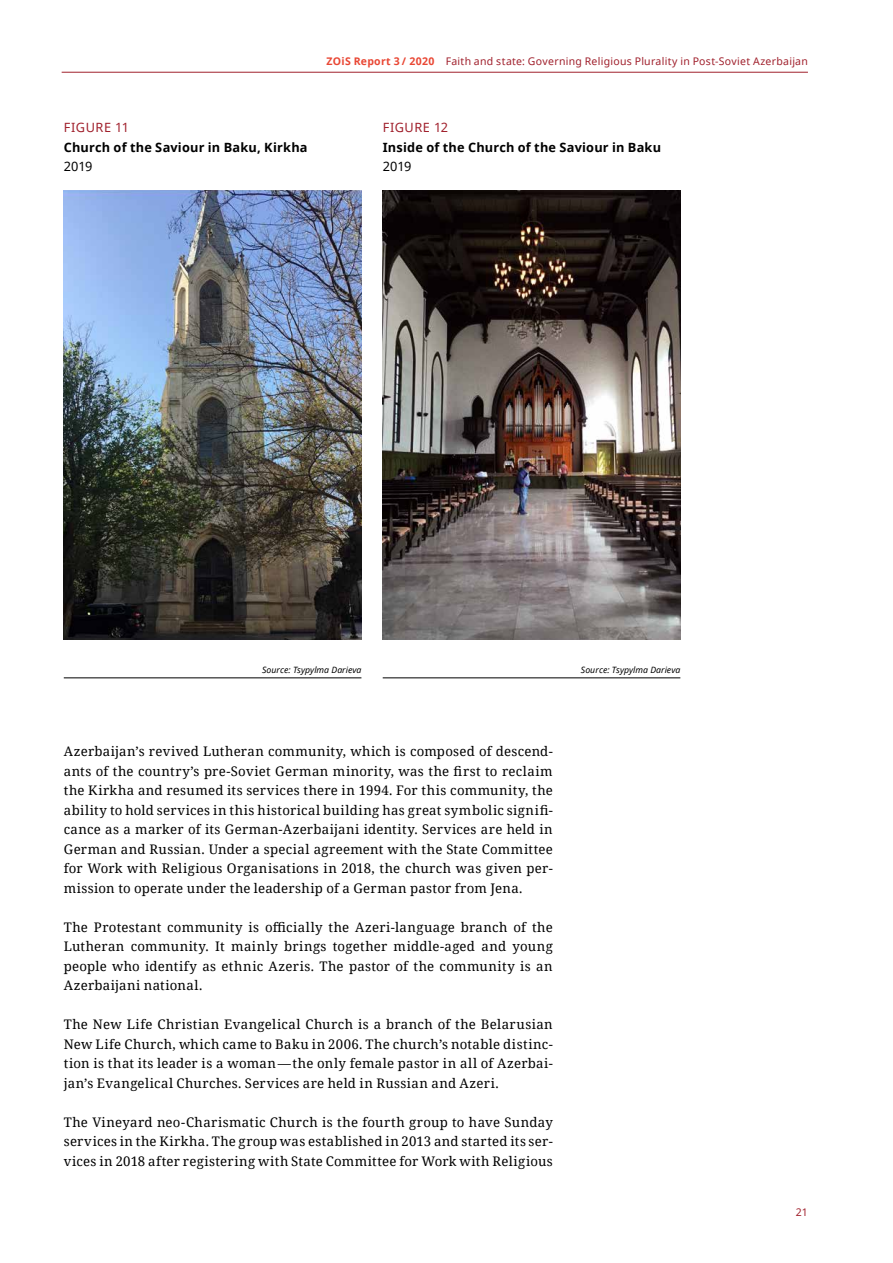
<style>
.page{position:relative;width:893px;height:1263px;background:#fff}
.page>*{position:absolute;margin:0;border:0;box-sizing:border-box;transform-origin:0 0}
.Fließtext{font:13.2px/19.5px "Noto Serif";letter-spacing:.02em;color:#000;text-align:justify}
.Grafik_Headline{font:700 12.75px "Noto Sans";letter-spacing:.015em;color:#000}
.Grafik_Figure{font:12.75px "Noto Sans";letter-spacing:.04em;color:#a0202c}
.Grafik_Headline-2{font:12.75px "Noto Sans";color:#000}
.t1{font:10.5px "Noto Sans";letter-spacing:.025em;color:#a0202c}
.Quellenangabe{font:italic 8.7px "Noto Sans";letter-spacing:.005em;color:#000}
.s1{font-weight:700;color:#e94734}
</style>
<div class="page">
<hr style="left:62px;top:72px;width:746px;height:1px;background:#a0202c">
<img style="left:64px;top:190px;width:297px;height:449px">
<img style="left:383px;top:190px;width:297px;height:449px">
<hr style="left:64px;top:678px;width:297px;height:1px;background:#000">
<hr style="left:383px;top:678px;width:297px;height:1px;background:#000">
<p class="t1" style="left:327px;top:54px;width:483px"><span class="s1">ZOiS Report 3 / 2020</span> Faith and state: Governing Religious Plurality in Post-Soviet Azerbaijan</p>
<p class="Grafik_Figure" style="left:64px;top:119px;width:67px">FIGURE 11</p>
<p class="Grafik_Headline" style="left:64px;top:138px;width:245px">Church of the Saviour in Baku, Kirkha</p>
<p class="Grafik_Headline-2" style="left:64px;top:158px;width:30px">2019</p>
<p class="Grafik_Figure" style="left:383px;top:119px;width:67px">FIGURE 12</p>
<p class="Grafik_Headline" style="left:383px;top:138px;width:280px">Inside of the Church of the Saviour in Baku</p>
<p class="Grafik_Headline-2" style="left:383px;top:158px;width:30px">2019</p>
<p class="Quellenangabe" style="left:262px;top:663px;width:101px">Source: Tsypylma Darieva</p>
<p class="Quellenangabe" style="left:581px;top:663px;width:101px">Source: Tsypylma Darieva</p>
<p class="Fließtext" style="left:64px;top:741px;width:491px">Azerbaijan’s revived Lutheran community, which is composed of descend&shy;ants of the country’s pre-Soviet German minority, was the first to reclaim the Kirkha and resumed its services there in 1994. For this community, the ability to hold services in this historical building has great symbolic signifi&shy;cance as a marker of its German-Azerbaijani identity. Services are held in German and Russian. Under a special agreement with the State Committee for Work with Religious Organisations in 2018, the church was given per&shy;mission to operate under the leadership of a German pastor from Jena.</p>
<p class="Fließtext" style="left:64px;top:916px;width:490px">The Protestant community is officially the Azeri-language branch of the Lutheran community. It mainly brings together middle-aged and young people who identify as ethnic Azeris. The pastor of the community is an Azerbaijani national.</p>
<p class="Fließtext" style="left:64px;top:1014px;width:490px">The New Life Christian Evangelical Church is a branch of the Belarusian New Life Church, which came to Baku in 2006. The church’s notable distinc&shy;tion is that its leader is a woman—the only female pastor in all of Azerbai&shy;jan’s Evangelical Churches. Services are held in Russian and Azeri.</p>
<p class="Fließtext" style="left:64px;top:1111px;width:491px">The Vineyard neo-Charismatic Church is the fourth group to have Sunday services in the Kirkha. The group was established in 2013 and started its ser&shy;vices in 2018 after registering with State Committee for Work with Religious</p>
<p class="t1" style="left:796px;top:1205px;width:14px">21</p>
</div>
